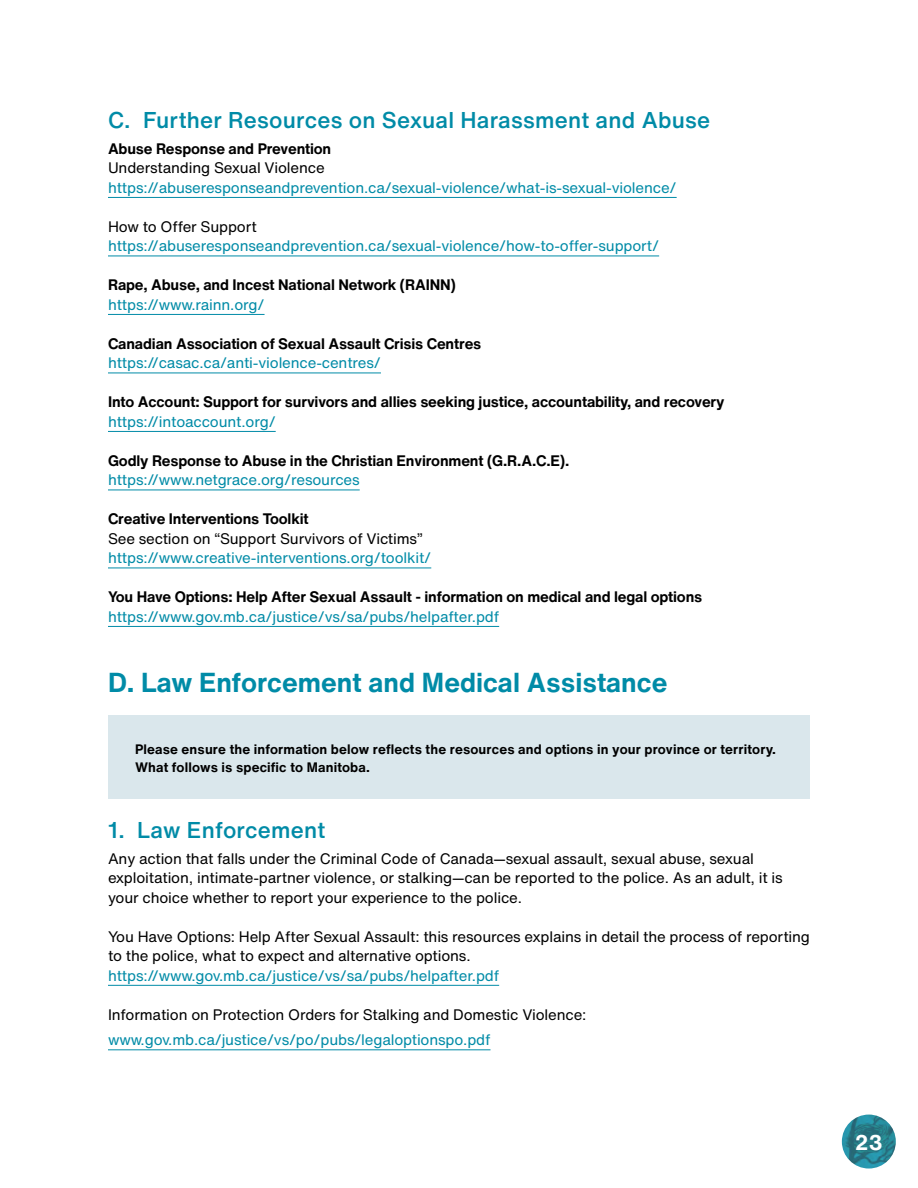
<style>
.page{position:relative;width:918px;height:1188px;background:#fff}
.page>*{position:absolute;margin:0;border:0;box-sizing:border-box;transform-origin:0 0}
.t1{font:700 27px "Helvetica Now Text";color:#008ba7}
.t2{font:500 22.5px "Helvetica Now Text";letter-spacing:.01em;color:#008ba7}
.t3{font:700 21px "Helvetica Now Text";color:#fff}
.t4{font:15px/19.5px "Helvetica Now Text";letter-spacing:-.01em;color:#000}
.t5{font:15px "Helvetica Now Text";letter-spacing:-.01em;color:#008ba7}
.t6{font:700 15px "Helvetica Now Text";letter-spacing:-.01em;color:#000}
.t7{font:700 13.5px/18px "Helvetica Now Text";letter-spacing:.01em;color:#000}
</style>
<div class="page">
<img style="left:842px;top:1115px;width:54px;height:54px;border-radius:27px">
<hr style="left:108px;top:197px;width:569px;height:1px;background:#008ba7">
<hr style="left:108px;top:256px;width:551px;height:1px;background:#008ba7">
<hr style="left:108px;top:314px;width:157px;height:1px;background:#008ba7">
<hr style="left:108px;top:373px;width:273px;height:1px;background:#008ba7">
<hr style="left:108px;top:431px;width:168px;height:1px;background:#008ba7">
<hr style="left:108px;top:490px;width:252px;height:1px;background:#008ba7">
<hr style="left:108px;top:568px;width:323px;height:1px;background:#008ba7">
<hr style="left:108px;top:626px;width:391px;height:1px;background:#008ba7">
<hr style="left:108px;top:985px;width:391px;height:1px;background:#008ba7">
<hr style="left:108px;top:1050px;width:383px;height:1px;background:#008ba7">
<div style="left:108px;top:715px;width:702px;height:84px;background:#dae7ec"></div>
<h2 class="t2" style="left:108px;top:103px;width:604px">C. Further Resources on Sexual Harassment and Abuse</h2>
<p class="t6" style="left:108px;top:137px;width:225px">Abuse Response and Prevention</p>
<p class="t4" style="left:108px;top:158px;width:218px">Understanding Sexual Violence</p>
<p class="t5" style="left:108px;top:176px;width:570px">https://abuseresponseandprevention.ca/sexual-violence/what-is-sexual-violence/</p>
<p class="t4" style="left:108px;top:216px;width:150px">How to Offer Support</p>
<p class="t5" style="left:108px;top:235px;width:553px">https://abuseresponseandprevention.ca/sexual-violence/how-to-offer-support/</p>
<p class="t6" style="left:108px;top:274px;width:349px">Rape, Abuse, and Incest National Network (RAINN)</p>
<p class="t5" style="left:108px;top:293px;width:158px">https://www.rainn.org/</p>
<p class="t6" style="left:108px;top:332px;width:375px">Canadian Association of Sexual Assault Crisis Centres</p>
<p class="t5" style="left:108px;top:352px;width:274px">https://casac.ca/anti-violence-centres/</p>
<p class="t6" style="left:108px;top:391px;width:618px">Into Account: Support for survivors and allies seeking justice, accountability, and recovery</p>
<p class="t5" style="left:108px;top:410px;width:169px">https://intoaccount.org/</p>
<p class="t6" style="left:108px;top:449px;width:463px">Godly Response to Abuse in the Christian Environment (G.R.A.C.E).</p>
<p class="t5" style="left:108px;top:469px;width:253px">https://www.netgrace.org/resources</p>
<p class="t6" style="left:108px;top:508px;width:202px">Creative Interventions Toolkit</p>
<p class="t4" style="left:108px;top:528px;width:316px">See section on “Support Survivors of Victims”</p>
<p class="t5" style="left:108px;top:547px;width:325px">https://www.creative-interventions.org/toolkit/</p>
<p class="t6" style="left:108px;top:586px;width:596px">You Have Options: Help After Sexual Assault - information on medical and legal options</p>
<p class="t5" style="left:108px;top:605px;width:393px">https://www.gov.mb.ca/justice/vs/sa/pubs/helpafter.pdf</p>
<h1 class="t1" style="left:108px;top:662px;width:561px">D. Law Enforcement and Medical Assistance</h1>
<p class="t7" style="left:135px;top:739px;width:642px">Please ensure the information below reflects the resources and options in your province or territory.<br>What follows is specific to Manitoba.</p>
<h2 class="t2" style="left:108px;top:813px;width:219px">1. Law Enforcement</h2>
<p class="t4" style="left:108px;top:848px;width:676px">Any action that falls under the Criminal Code of Canada—sexual assault, sexual abuse, sexual exploitation, intimate-partner violence, or stalking—can be reported to the police. As an adult, it is your choice whether to report your experience to the police.</p>
<p class="t4" style="left:108px;top:926px;width:704px">You Have Options: Help After Sexual Assault: this resources explains in detail the process of reporting to the police, what to expect and alternative options.</p>
<p class="t5" style="left:108px;top:964px;width:393px">https://www.gov.mb.ca/justice/vs/sa/pubs/helpafter.pdf</p>
<p class="t4" style="left:108px;top:1004px;width:480px">Information on Protection Orders for Stalking and Domestic Violence:</p>
<p class="t5" style="left:108px;top:1029px;width:384px">www.gov.mb.ca/justice/vs/po/pubs/legaloptionspo.pdf</p>
<h3 class="t3" style="left:855px;top:1127px;width:29px">23</h3>
</div>
